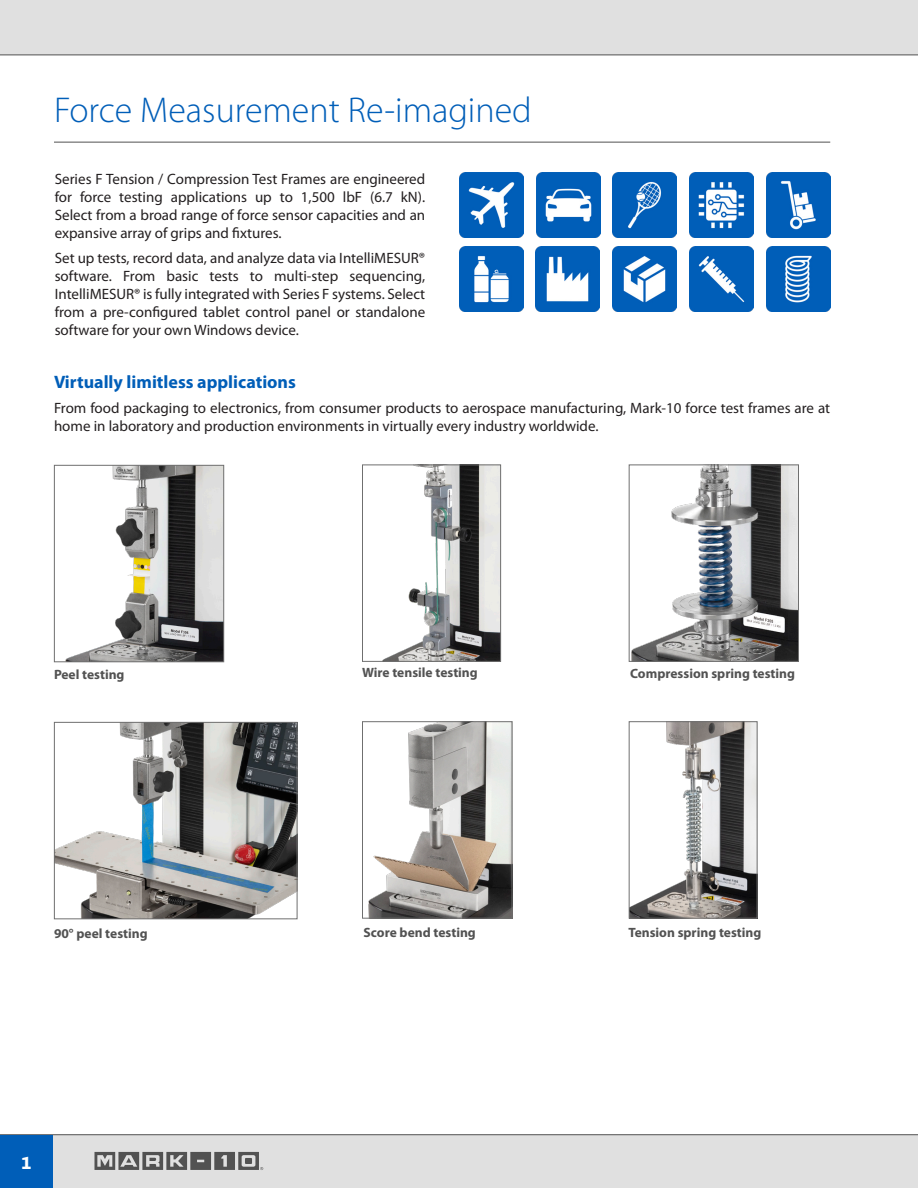
<style>
.page{position:relative;width:918px;height:1188px;background:#fff}
.page>*{position:absolute;margin:0;border:0;box-sizing:border-box;transform-origin:0 0}
.chapter_header{font:300 36px "Myriad Pro";color:#005eb8}
.text_subhead{font:700 18px "Myriad Pro";color:#005eb8}
.t1{font:700 18px "Bank Sans Caps EFEL";color:#fff}
.body_text{font:15px/18px "Myriad Pro";color:#231f20;text-align:justify}
.img_caption{font:700 13.5px "Myriad Pro";color:#525252}
</style>
<div class="page">
<div style="left:0;top:1134px;width:918px;height:54px;background:#e0e0e0"></div>
<div style="left:0;top:0;width:918px;height:55px;background:#e0e0e0"></div>
<div style="left:0;top:1135px;width:53px;height:53px;background:#005eb8"></div>
<hr style="left:0;top:55px;width:918px;height:1px;background:#525252">
<svg style="left:94px;top:1152px;width:169px;height:18px;background:#828282"></svg>
<img style="left:65px;top:467px;width:157px;height:193px">
<div style="left:54px;top:465px;width:170px;height:197px;border:1px solid #6f6f6f"></div>
<img style="left:368px;top:723px;width:142px;height:194px">
<div style="left:362px;top:721px;width:150px;height:198px;border:1px solid #6f6f6f"></div>
<img style="left:631px;top:723px;width:125px;height:194px">
<div style="left:629px;top:721px;width:129px;height:198px;border:1px solid #6f6f6f"></div>
<img style="left:383px;top:467px;width:116px;height:193px">
<div style="left:362px;top:465px;width:139px;height:197px;border:1px solid #6f6f6f"></div>
<img style="left:631px;top:467px;width:166px;height:193px">
<div style="left:629px;top:465px;width:170px;height:197px;border:1px solid #6f6f6f"></div>
<img style="left:56px;top:724px;width:239px;height:193px">
<div style="left:54px;top:722px;width:243px;height:197px;border:1px solid #6f6f6f"></div>
<img style="left:459px;top:173px;width:64px;height:64px">
<img style="left:536px;top:173px;width:65px;height:64px">
<img style="left:613px;top:173px;width:64px;height:64px">
<img style="left:689px;top:173px;width:64px;height:64px">
<img style="left:766px;top:173px;width:64px;height:64px">
<img style="left:459px;top:247px;width:64px;height:64px">
<img style="left:536px;top:247px;width:64px;height:64px">
<img style="left:613px;top:247px;width:64px;height:64px">
<img style="left:689px;top:247px;width:64px;height:64px">
<img style="left:766px;top:247px;width:64px;height:64px">
<hr style="left:54px;top:142px;width:776px;height:1px;background:#525252">
<p class="chapter_header" style="left:54px;top:88px;width:479px">Force Measurement Re-imagined</p>
<p class="body_text" style="left:55px;top:170px;width:372px">Series F Tension / Compression Test Frames are engineered for force testing applications up to 1,500 lbF (6.7 kN).<br>Select from a broad range of force sensor capacities and an expansive array of grips and fixtures.</p>
<p class="body_text" style="left:55px;top:249px;width:372px">Set up tests, record data, and analyze data via IntelliMESUR® software. From basic tests to multi-step sequencing, IntelliMESUR® is fully integrated with Series F systems. Select from a pre-configured tablet control panel or standalone software for your own Windows device.</p>
<p class="text_subhead" style="left:54px;top:370px;width:244px">Virtually limitless applications</p>
<p class="body_text" style="left:54px;top:399px;width:778px">From food packaging to electronics, from consumer products to aerospace manufacturing, Mark-10 force test frames are at home in laboratory and production environments in virtually every industry worldwide.</p>
<p class="img_caption" style="left:54px;top:666px;width:72px">Peel testing</p>
<p class="img_caption" style="left:362px;top:663px;width:117px">Wire tensile testing</p>
<p class="img_caption" style="left:630px;top:665px;width:166px">Compression spring testing</p>
<p class="img_caption" style="left:54px;top:924px;width:95px">90° peel testing</p>
<p class="t1" style="left:21px;top:1152px;width:13px">1</p>
<p class="img_caption" style="left:364px;top:924px;width:114px">Score bend testing</p>
<p class="img_caption" style="left:628px;top:924px;width:134px">Tension spring testing</p>
</div>
